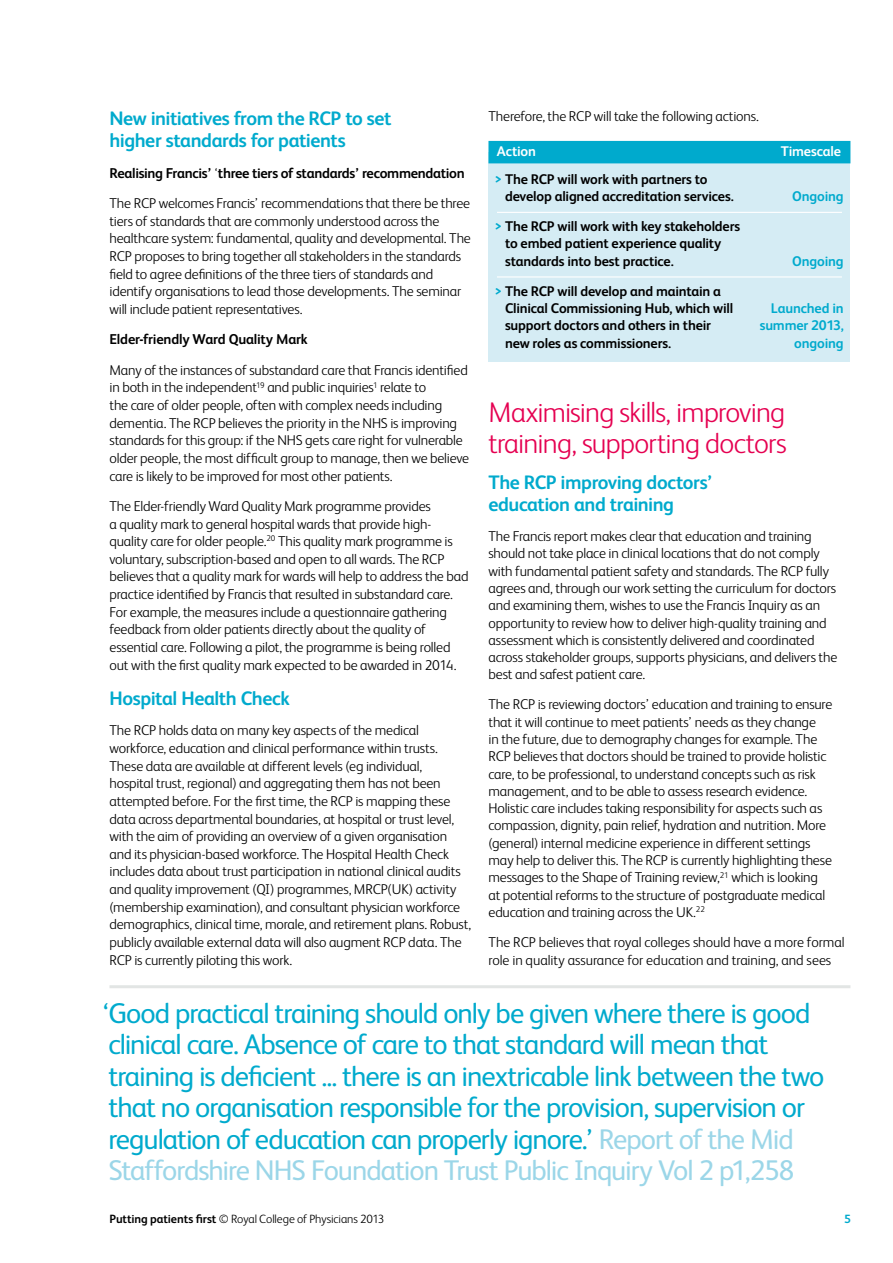
<style>
.page{position:relative;width:893px;height:1263px;background:#fff}
.page>*{position:absolute;margin:0;border:0;box-sizing:border-box;transform-origin:0 0}
.t1{font:28.5px/31.5px "FS Albert";letter-spacing:-.035em;color:#00aacd}
.t2{font:300 28.5px/31.5px "FS Albert";letter-spacing:-.03em;color:#e50051}
.t3{font:700 19.5px/22.5px "FS Albert";letter-spacing:-.025em;color:#00aacd}
.t4{font:300 14.25px/17.7px "FS Albert";letter-spacing:-.015em;color:#000}
.t5{font:700 14.25px "FS Albert";letter-spacing:-.015em;color:#000}
.t6{font:700 14.1px/17.2px "FS Albert";letter-spacing:-.015em;color:#000}
.t7{font:700 14.1px "FS Albert";letter-spacing:-.015em;color:#00aacd}
.t8{font:700 14.1px "FS Albert";letter-spacing:-.015em;color:#fff}
.t9{font:300 12px "FS Albert";letter-spacing:-.01em;color:#000}
.t10{font:700 12px "FS Albert";color:#00aacd}
.s1{color:#00aacd}
.s2{font-weight:700}
.s3{color:#9bd6e8}
</style>
<div class="page">
<div style="left:488px;top:152px;width:362px;height:210px;background:#d5ecf4"></div>
<div style="left:488px;top:141px;width:362px;height:22px;background:#00aacd"></div>
<hr style="left:497px;top:212px;width:345px;height:1px;background:#fff">
<hr style="left:497px;top:276px;width:345px;height:1px;background:#fff">
<hr style="left:109px;top:985px;width:741px;height:3px;background:#e2e5e4">
<p class="t4" style="left:488px;top:107px;width:272px">Therefore, the RCP will take the following actions.</p>
<p class="t8" style="left:497px;top:143px;width:41px">Action</p>
<p class="t8" style="left:781px;top:143px;width:62px">Timescale</p>
<p class="t6" style="left:505px;top:170px;width:230px;text-indent:-10px"><span class="s1">&gt;</span> The RCP will work with partners to develop aligned accreditation services.</p>
<h2 class="t3" style="left:109px;top:107px;width:284px">New initiatives from the RCP to set higher standards for patients</h2>
<p class="t4" style="left:109px;top:157px;width:362px;line-height:30.5px"><span class="s2">Realising Francis’</span> ‘<span class="s2">three tiers of standards’ recommendation<br></span>The RCP welcomes Francis’ recommendations that there be three</p>
<p class="t4" style="left:109px;top:212px;width:363px">tiers of standards that are commonly understood across the healthcare system: fundamental, quality and developmental. The RCP proposes to bring together all stakeholders in the standards field to agree definitions of the three tiers of standards and identify organisations to lead those developments. The seminar will include patient representatives.</p>
<p class="t5" style="left:109px;top:331px;width:200px">Elder-friendly Ward Quality Mark</p>
<p class="t4" style="left:109px;top:361px;width:361px">Many of the instances of substandard care that Francis identified in both in the independent<sup>19</sup> and public inquiries<sup>1</sup> relate to<br>the care of older people, often with complex needs including dementia. The RCP believes the priority in the NHS is improving standards for this group: if the NHS gets care right for vulnerable older people, the most difficult group to manage, then we believe care is likely to be improved for most other patients.</p>
<p class="t4" style="left:109px;top:497px;width:361px">The Elder-friendly Ward Quality Mark programme provides<br>a quality mark to general hospital wards that provide high&shy;quality care for older people.<sup>20</sup> This quality mark programme is voluntary, subscription-based and open to all wards. The RCP believes that a quality mark for wards will help to address the bad practice identified by Francis that resulted in substandard care.<br>For example, the measures include a questionnaire gathering feedback from older patients directly about the quality of essential care. Following a pilot, the programme is being rolled out with the first quality mark expected to be awarded in 2014.</p>
<h2 class="t3" style="left:109px;top:687px;width:182px">Hospital Health Check</h2>
<p class="t4" style="left:109px;top:721px;width:363px">The RCP holds data on many key aspects of the medical workforce, education and clinical performance within trusts.<br>These data are available at different levels (eg individual,<br>hospital trust, regional) and aggregating them has not been attempted before. For the first time, the RCP is mapping these data across departmental boundaries, at hospital or trust level, with the aim of providing an overview of a given organisation and its physician-based workforce. The Hospital Health Check includes data about trust participation in national clinical audits and quality improvement (QI) programmes, MRCP(UK) activity (membership examination), and consultant physician workforce demographics, clinical time, morale, and retirement plans. Robust, publicly available external data will also augment RCP data. The RCP is currently piloting this work.</p>
<p class="t7" style="left:792px;top:188px;width:53px">Ongoing</p>
<p class="t6" style="left:505px;top:218px;width:237px;text-indent:-10px"><span class="s1">&gt;</span> The RCP will work with key stakeholders to embed patient experience quality standards into best practice.</p>
<p class="t7" style="left:792px;top:253px;width:53px">Ongoing</p>
<p class="t6" style="left:505px;top:282px;width:230px;text-indent:-10px"><span class="s1">&gt;</span> The RCP will develop and maintain a<br>Clinical Commissioning Hub, which will</p>
<p class="t7" style="left:771px;top:300px;width:74px">Launched in</p>
<p class="t6" style="left:505px;top:317px;width:207px">support doctors and others in their</p>
<p class="t7" style="left:760px;top:317px;width:86px">summer 2013,</p>
<p class="t6" style="left:505px;top:334px;width:168px">new roles as commissioners.</p>
<p class="t7" style="left:794px;top:335px;width:51px">ongoing</p>
<h1 class="t2" style="left:488px;top:396px;width:300px">Maximising skills, improving training, supporting doctors</h1>
<h2 class="t3" style="left:488px;top:470px;width:226px">The RCP improving doctors’ education and training</h2>
<p class="t4" style="left:488px;top:527px;width:350px;line-height:17.2px">The Francis report makes clear that education and training should not take place in clinical locations that do not comply with fundamental patient safety and standards. The RCP fully agrees and, through our work setting the curriculum for doctors and examining them, wishes to use the Francis Inquiry as an opportunity to review how to deliver high-quality training and assessment which is consistently delivered and coordinated across stakeholder groups, supports physicians, and delivers the best and safest patient care.</p>
<p class="t4" style="left:488px;top:696px;width:345px;line-height:17.2px">The RCP is reviewing doctors’ education and training to ensure that it will continue to meet patients’ needs as they change<br>in the future, due to demography changes for example. The RCP believes that doctors should be trained to provide holistic care, to be professional, to understand concepts such as risk management, and to be able to assess research evidence.<br>Holistic care includes taking responsibility for aspects such as compassion, dignity, pain relief, hydration and nutrition. More (general) internal medicine experience in different settings may help to deliver this. The RCP is currently highlighting these messages to the Shape of Training review,<sup>21</sup> which is looking at potential reforms to the structure of postgraduate medical education and training across the UK.<sup>22</sup></p>
<p class="t4" style="left:488px;top:933px;width:358px">The RCP believes that royal colleges should have a more formal role in quality assurance for education and training, and sees</p>
<p class="t1" style="left:101px;top:997px;width:724px">‘Good practical training should only be given where there is good clinical care. Absence of care to that standard will mean that training is deficient ... there is an inextricable link between the two that no organisation responsible for the provision, supervision or regulation of education can properly ignore.’ <span class="s3">Report of the Mid Staffordshire NHS Foundation Trust Public Inquiry Vol 2 p1,258</span></p>
<p class="t9" style="left:109px;top:1212px;width:276px"><span class="s2">Putting patients first</span> © Royal College of Physicians 2013</p>
<p class="t10" style="left:844px;top:1212px;width:8px">5</p>
</div>
